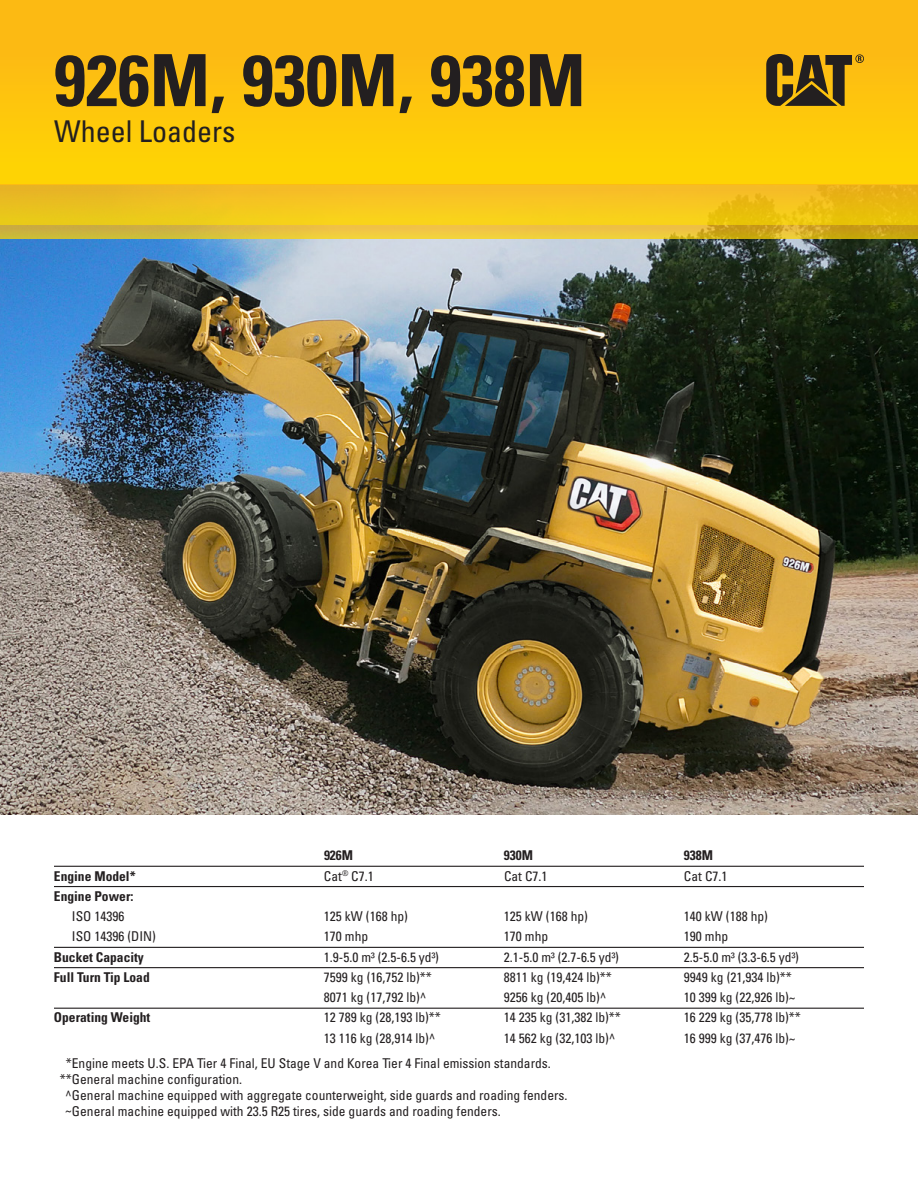
<style>
.page{position:relative;width:918px;height:1188px;background:#fff}
.page>*{position:absolute;margin:0;border:0;box-sizing:border-box;transform-origin:0 0}
.t1{font:700 condensed 72px "Univers LT Std";color:#231f20}
.t2{font:condensed 30px "Univers LT Std";color:#231f20}
.t3{font:condensed 13.5px/16.2px "Univers LT Std";color:#231f20}
.t4{font:700 condensed 13.5px "Univers LT Std";color:#231f20}
.s1{color:#fff}
</style>
<div class="page">
<img style="left:0;top:238px;width:918px;height:576px">
<div style="left:0;top:0;width:918px;height:184px;background:linear-gradient(to bottom,#fcb417,#ffd404)"></div>
<svg style="left:0;top:184px;width:918px;height:41px;background:#f2c31d"></svg>
<svg style="left:0;top:225px;width:918px;height:13px;background:#ddba37"></svg>
<svg style="left:766px;top:54px;width:98px;height:52px;background:#7d6119"></svg>
<hr style="left:54px;top:866px;width:270px;height:1px;background:#231f20">
<hr style="left:54px;top:947px;width:270px;height:1px;background:#231f20">
<hr style="left:54px;top:967px;width:270px;height:1px;background:#231f20">
<hr style="left:54px;top:1008px;width:270px;height:1px;background:#231f20">
<hr style="left:324px;top:866px;width:180px;height:1px;background:#231f20">
<hr style="left:504px;top:866px;width:180px;height:1px;background:#231f20">
<hr style="left:684px;top:866px;width:180px;height:1px;background:#231f20">
<hr style="left:324px;top:947px;width:180px;height:1px;background:#231f20">
<hr style="left:504px;top:947px;width:180px;height:1px;background:#231f20">
<hr style="left:684px;top:947px;width:180px;height:1px;background:#231f20">
<hr style="left:324px;top:967px;width:180px;height:1px;background:#231f20">
<hr style="left:504px;top:967px;width:180px;height:1px;background:#231f20">
<hr style="left:684px;top:967px;width:180px;height:1px;background:#231f20">
<hr style="left:324px;top:1008px;width:180px;height:1px;background:#231f20">
<hr style="left:504px;top:1008px;width:180px;height:1px;background:#231f20">
<hr style="left:684px;top:1008px;width:180px;height:1px;background:#231f20">
<hr style="left:54px;top:886px;width:270px;height:1px;background:#231f20">
<hr style="left:324px;top:886px;width:180px;height:1px;background:#231f20">
<hr style="left:504px;top:886px;width:180px;height:1px;background:#231f20">
<hr style="left:684px;top:886px;width:180px;height:1px;background:#231f20">
<h1 class="t1" style="left:54px;top:36px;width:533px">926M, 930M, 938M</h1>
<h2 class="t2" style="left:54px;top:112px;width:183px">Wheel Loaders</h2>
<p class="t4" style="left:324px;top:847px;width:31px">926M</p>
<p class="t4" style="left:504px;top:847px;width:31px">930M</p>
<p class="t4" style="left:684px;top:847px;width:31px">938M</p>
<p class="t4" style="left:54px;top:867px;width:83px">Engine Model*</p>
<p class="t3" style="left:324px;top:867px;width:51px">Cat<sup>®</sup> C7.1</p>
<p class="t3" style="left:504px;top:867px;width:45px">Cat C7.1</p>
<p class="t3" style="left:684px;top:867px;width:45px">Cat C7.1</p>
<p class="t4" style="left:54px;top:888px;width:81px">Engine Power:</p>
<p class="t3" style="left:72px;top:908px;width:54px">ISO 14396</p>
<p class="t3" style="left:324px;top:908px;width:85px">125 kW (168 hp)</p>
<p class="t3" style="left:504px;top:908px;width:85px">125 kW (168 hp)</p>
<p class="t3" style="left:684px;top:908px;width:85px">140 kW (188 hp)</p>
<p class="t3" style="left:72px;top:928px;width:85px">ISO 14396 (DIN)</p>
<p class="t3" style="left:324px;top:928px;width:46px">170 mhp</p>
<p class="t3" style="left:504px;top:928px;width:46px">170 mhp</p>
<p class="t3" style="left:684px;top:928px;width:46px">190 mhp</p>
<p class="t4" style="left:54px;top:949px;width:92px">Bucket Capacity</p>
<p class="t3" style="left:324px;top:949px;width:117px">1.9-5.0 m3 (2.5-6.5 yd3)</p>
<p class="t3" style="left:504px;top:949px;width:117px">2.1-5.0 m3 (2.7-6.5 yd3)</p>
<p class="t3" style="left:684px;top:949px;width:117px">2.5-5.0 m3 (3.3-6.5 yd3)</p>
<p class="t4" style="left:54px;top:969px;width:97px">Full Turn Tip Load</p>
<p class="t3" style="left:324px;top:969px;width:109px">7599 kg (16,752 lb)**</p>
<p class="t3" style="left:504px;top:969px;width:109px">8811 kg (19,424 lb)**</p>
<p class="t3" style="left:684px;top:969px;width:109px">9949 kg (21,934 lb)**</p>
<p class="t3" style="left:324px;top:989px;width:104px">8071 kg (17,792 lb)^</p>
<p class="t3" style="left:504px;top:989px;width:104px">9256 kg (20,405 lb)^</p>
<p class="t3" style="left:684px;top:989px;width:113px">10 399 kg (22,926 lb)~</p>
<p class="t4" style="left:54px;top:1009px;width:98px">Operating Weight</p>
<p class="t3" style="left:324px;top:1009px;width:118px">12 789 kg (28,193 lb)**</p>
<p class="t3" style="left:504px;top:1009px;width:118px">14 235 kg (3 1,382 lb)**</p>
<p class="t3" style="left:684px;top:1009px;width:118px">16 229 kg (35,778 lb)**</p>
<p class="t3" style="left:324px;top:1030px;width:113px">13 116 kg (28,914 lb)^</p>
<p class="t3" style="left:504px;top:1030px;width:113px">14 562 kg (32,103 lb)^</p>
<p class="t3" style="left:684px;top:1030px;width:113px">16 999 kg (37,476 lb)~</p>
<p class="t3" style="left:54px;top:1054px;width:515px"><span class="s1">**</span>*Engine meets U.S. EPA Tier 4 Final, EU Stage V and Korea Tier 4 Final emission standards. <span class="s1">*</span>**General machine configuration.<br><span class="s1">**</span>^General machine equipped with aggregate counterweight, side guards and roading fenders. <span class="s1">**</span>~General machine equipped with 23.5 R25 tires, side guards and roading fenders.</p>
</div>
